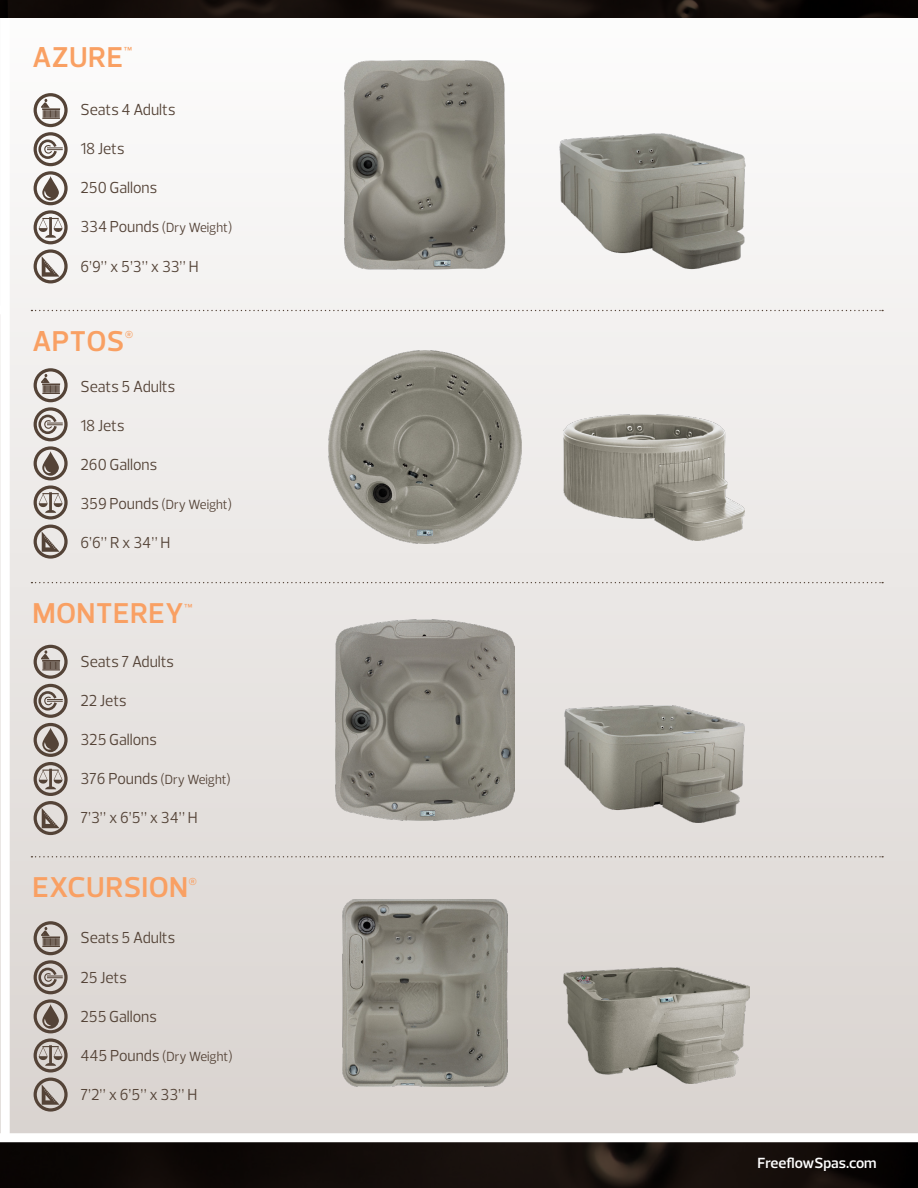
<style>
.page{position:relative;width:918px;height:1188px;background:#fff}
.page>*{position:absolute;margin:0;border:0;box-sizing:border-box;transform-origin:0 0}
.t1{font:600 29.25px "Prelo";letter-spacing:.02em;color:#f9a063}
.t2{font:16.2px "Prelo";color:#544337;scale:.95 1}
.t3{font:600 15px "Prelo";color:#fff}
.t4{font:13.5px "Prelo";color:#544337;scale:.95 1}
.t5{font:600 10.35px "Prelo";color:#f9a063}
.s1{font-size:16.2px}
</style>
<div class="page">
<div style="left:0;top:0;width:918px;height:1188px;background:linear-gradient(to bottom,#fdfcfc,#d7d1cd)"></div>
<svg style="left:0;top:1142px;width:918px;height:46px;fill:#120c09"></svg>
<div style="left:0;top:1133px;width:918px;height:9px;background:#fff"></div>
<div style="left:0;top:0;width:5px;height:310px;background:#fbfbfb"></div>
<div style="left:1px;top:0;width:9px;height:1137px;background:#fff"></div>
<img style="left:336px;top:620px;width:178px;height:201px">
<img style="left:564px;top:705px;width:180px;height:118px">
<svg style="left:31px;top:856px;width:852px;height:1px"></svg>
<svg style="left:31px;top:582px;width:852px;height:1px"></svg>
<svg style="left:31px;top:310px;width:852px;height:1px"></svg>
<img style="left:343px;top:899px;width:164px;height:187px">
<img style="left:563px;top:968px;width:187px;height:116px">
<img style="left:328px;top:350px;width:194px;height:194px">
<img style="left:563px;top:415px;width:181px;height:126px">
<img style="left:337px;top:56px;width:175px;height:215px">
<img style="left:559px;top:123px;width:190px;height:148px">
<svg style="left:37px;top:138px;width:26px;height:22px"></svg>
<div style="left:34px;top:132px;width:34px;height:34px;border:3px solid #544337;border-radius:50%"></div>
<svg style="left:41px;top:99px;width:19px;height:20px"></svg>
<div style="left:34px;top:93px;width:34px;height:34px;border:3px solid #544337;border-radius:50%"></div>
<div style="left:34px;top:210px;width:34px;height:34px;border:3px solid #544337;border-radius:50%"></div>
<svg style="left:39px;top:217px;width:23px;height:21px"></svg>
<div style="left:34px;top:171px;width:34px;height:34px;border:3px solid #544337;border-radius:50%"></div>
<svg style="left:42px;top:176px;width:17px;height:25px"></svg>
<div style="left:34px;top:249px;width:34px;height:34px;border:3px solid #544337;border-radius:50%"></div>
<svg style="left:42px;top:256px;width:17px;height:21px"></svg>
<svg style="left:37px;top:413px;width:26px;height:22px"></svg>
<div style="left:34px;top:407px;width:34px;height:34px;border:3px solid #544337;border-radius:50%"></div>
<svg style="left:41px;top:374px;width:19px;height:20px"></svg>
<div style="left:34px;top:368px;width:34px;height:34px;border:3px solid #544337;border-radius:50%"></div>
<div style="left:34px;top:485px;width:34px;height:35px;border:3px solid #544337;border-radius:50%"></div>
<svg style="left:39px;top:492px;width:23px;height:21px"></svg>
<div style="left:34px;top:446px;width:34px;height:34px;border:3px solid #544337;border-radius:50%"></div>
<svg style="left:42px;top:451px;width:17px;height:25px"></svg>
<div style="left:34px;top:525px;width:34px;height:34px;border:3px solid #544337;border-radius:50%"></div>
<svg style="left:42px;top:531px;width:17px;height:21px"></svg>
<svg style="left:37px;top:690px;width:26px;height:22px"></svg>
<div style="left:34px;top:684px;width:34px;height:34px;border:3px solid #544337;border-radius:50%"></div>
<svg style="left:41px;top:650px;width:19px;height:20px"></svg>
<div style="left:34px;top:645px;width:34px;height:34px;border:3px solid #544337;border-radius:50%"></div>
<div style="left:34px;top:762px;width:34px;height:34px;border:3px solid #544337;border-radius:50%"></div>
<svg style="left:39px;top:769px;width:23px;height:20px"></svg>
<div style="left:34px;top:723px;width:34px;height:34px;border:3px solid #544337;border-radius:50%"></div>
<svg style="left:42px;top:728px;width:17px;height:24px"></svg>
<div style="left:34px;top:801px;width:34px;height:34px;border:3px solid #544337;border-radius:50%"></div>
<svg style="left:42px;top:808px;width:17px;height:20px"></svg>
<svg style="left:37px;top:966px;width:26px;height:22px"></svg>
<div style="left:34px;top:960px;width:34px;height:34px;border:3px solid #544337;border-radius:50%"></div>
<svg style="left:41px;top:927px;width:19px;height:20px"></svg>
<div style="left:34px;top:921px;width:34px;height:34px;border:3px solid #544337;border-radius:50%"></div>
<div style="left:34px;top:1038px;width:34px;height:35px;border:3px solid #544337;border-radius:50%"></div>
<svg style="left:39px;top:1045px;width:23px;height:21px"></svg>
<div style="left:34px;top:999px;width:34px;height:34px;border:3px solid #544337;border-radius:50%"></div>
<svg style="left:42px;top:1004px;width:17px;height:25px"></svg>
<div style="left:34px;top:1078px;width:34px;height:34px;border:3px solid #544337;border-radius:50%"></div>
<svg style="left:42px;top:1084px;width:17px;height:21px"></svg>
<svg style="left:7px;top:0;width:911px;height:18px;fill:#140d09"></svg>
<div style="left:0;top:0;width:7px;height:18px;background:#040101"></div>
<h1 class="t1" style="left:33px;top:39px;width:92px">AZURE</h1>
<p class="t5" style="left:124px;top:44px;width:10px">™</p>
<p class="t2" style="left:80px;top:99px;width:101px">Seats 4 Adults</p>
<p class="t2" style="left:80px;top:138px;width:48px">18 Jets</p>
<p class="t2" style="left:80px;top:178px;width:82px">250 Gallons</p>
<p class="t4" style="left:80px;top:219px;width:161px"><span class="s1">334 Pounds</span> (Dry Weight)</p>
<p class="t2" style="left:80px;top:256px;width:126px">6’9” x 5’3” x 33” H</p>
<h1 class="t1" style="left:33px;top:322px;width:93px">APTOS</h1>
<p class="t5" style="left:125px;top:328px;width:9px">®</p>
<p class="t2" style="left:80px;top:376px;width:101px">Seats 5 Adults</p>
<p class="t2" style="left:80px;top:415px;width:48px">18 Jets</p>
<p class="t2" style="left:80px;top:454px;width:82px">260 Gallons</p>
<p class="t4" style="left:80px;top:496px;width:161px"><span class="s1">359 Pounds</span> (Dry Weight)</p>
<p class="t2" style="left:80px;top:533px;width:96px">6’6” R x 34” H</p>
<h1 class="t1" style="left:33px;top:595px;width:153px">MONTEREY</h1>
<p class="t5" style="left:184px;top:601px;width:10px">™</p>
<p class="t2" style="left:80px;top:651px;width:100px">Seats 7 Adults</p>
<p class="t2" style="left:80px;top:690px;width:50px">22 Jets</p>
<p class="t2" style="left:80px;top:730px;width:82px">325 Gallons</p>
<p class="t4" style="left:80px;top:771px;width:160px"><span class="s1">376 Pounds</span> (Dry Weight)</p>
<p class="t2" style="left:80px;top:808px;width:125px">7’3” x 6’5” x 34” H</p>
<h1 class="t1" style="left:33px;top:869px;width:157px">EXCURSION</h1>
<p class="t5" style="left:189px;top:875px;width:9px">®</p>
<p class="t2" style="left:80px;top:928px;width:101px">Seats 5 Adults</p>
<p class="t2" style="left:80px;top:967px;width:50px">25 Jets</p>
<p class="t2" style="left:80px;top:1006px;width:82px">255 Gallons</p>
<p class="t4" style="left:80px;top:1048px;width:162px"><span class="s1">445 Pounds</span> (Dry Weight)</p>
<p class="t2" style="left:80px;top:1085px;width:124px">7’2” x 6’5” x 33” H</p>
<p class="t3" style="left:758px;top:1154px;width:121px">FreeflowSpas.com</p>
</div>
